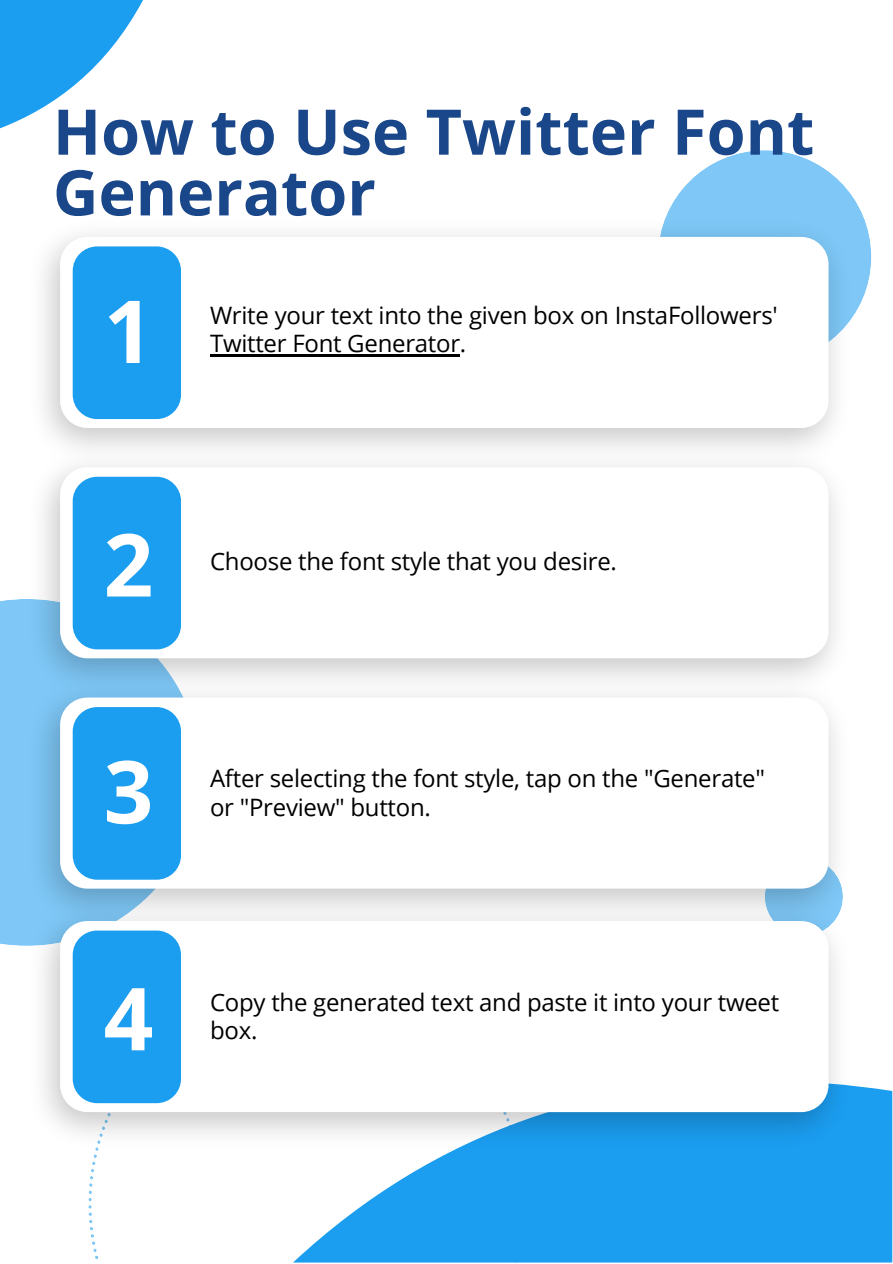
<style>
.page{position:relative;width:893px;height:1264px;background:#fff}
.page>*{position:absolute;margin:0;border:0;box-sizing:border-box;transform-origin:0 0}
.t1{font:700 86.85px "Open Sans";color:#fff}
.t2{font:700 63px/60.8px "Open Sans";color:#1a4789}
.t3{font:24px/28px "Open Sans";letter-spacing:-.01em;color:#000}
</style>
<div class="page">
<div style="left:658px;top:150px;width:213px;height:213px;background:#7ec7f6;border-radius:50%"></div>
<div style="left:0;top:599px;width:25px;height:346px;background:#7ec7f6"></div>
<svg style="left:293px;top:1086px;width:599px;height:176px;background:#35a8f1"></svg>
<svg style="left:0;top:0;width:143px;height:128px"></svg>
<img style="left:25px;top:217px;width:829px;height:935px">
<div style="left:60px;top:237px;width:768px;height:191px;background:#fff;border-radius:27px"></div>
<div style="left:73px;top:246px;width:108px;height:173px;background:#1b9df0;border-radius:24px"></div>
<div style="left:60px;top:467px;width:768px;height:191px;background:#fff;border-radius:27px"></div>
<div style="left:73px;top:477px;width:108px;height:172px;background:#1b9df0;border-radius:24px"></div>
<div style="left:60px;top:697px;width:768px;height:191px;background:#fff;border-radius:27px"></div>
<div style="left:73px;top:707px;width:108px;height:172px;background:#1b9df0;border-radius:24px"></div>
<div style="left:60px;top:921px;width:768px;height:191px;background:#fff;border-radius:27px"></div>
<div style="left:73px;top:930px;width:108px;height:173px;background:#1b9df0;border-radius:24px"></div>
<hr style="left:210px;top:354px;width:250px;height:2px;background:#000">
<h2 class="t2" style="left:53px;top:100px;width:762px">How to Use Twitter Font<br>Generator</h2>
<h1 class="t1" style="left:104px;top:270px;width:51px">1</h1>
<p class="t3" style="left:210px;top:300px;width:569px">Write your text into the given box on InstaFollowers'<br>Twitter Font Generator.</p>
<h1 class="t1" style="left:104px;top:503px;width:51px">2</h1>
<p class="t3" style="left:210px;top:546px;width:408px">Choose the font style that you desire.</p>
<h1 class="t1" style="left:104px;top:730px;width:51px">3</h1>
<p class="t3" style="left:210px;top:764px;width:556px">After selecting the font style, tap on the "Generate" or "Preview" button.</p>
<h1 class="t1" style="left:104px;top:957px;width:51px">4</h1>
<p class="t3" style="left:210px;top:987px;width:570px">Copy the generated text and paste it into your tweet box.</p>
</div>
